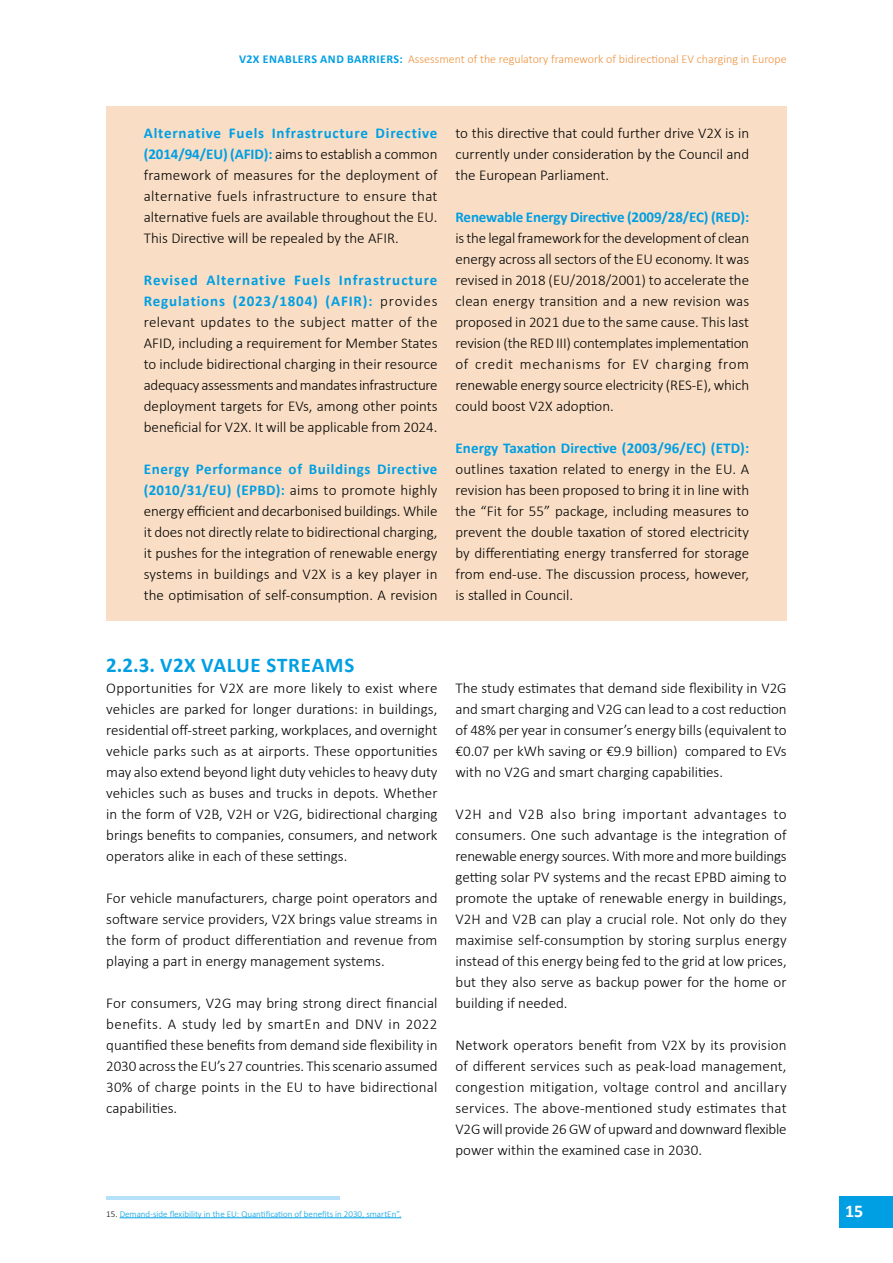
<style>
.page{position:relative;width:893px;height:1263px;background:#fff}
.page>*{position:absolute;margin:0;border:0;box-sizing:border-box;transform-origin:0 0}
.t1{font:700 21px "Calibri";letter-spacing:.035em;color:#009fe3}
.t2{font:700 18px "Calibri";color:#fff}
.t3{font:300 15px/21px "Calibri";color:#000;text-align:justify}
.t4{font:700 15px "Calibri";letter-spacing:-.01em;color:#009fe3}
.t5{font:700 15px "Calibri";letter-spacing:.01em;color:#009fe3}
.t6{font:300 12px "Calibri";color:#ee913d}
.t7{font:300 9px "Calibri";color:#009fe3}
.s1{font-weight:700;color:#009fe3}
.s2{color:#000}
</style>
<div class="page">
<div style="left:839px;top:1196px;width:54px;height:31px;background:#009fe3"></div>
<div style="left:106px;top:106px;width:681px;height:515px;background:#f9dec5"></div>
<hr style="left:106px;top:1196px;width:234px;height:4px;background:#b5e1fa">
<hr style="left:120px;top:1217px;width:281px;height:1px;background:#009fe3">
<p class="t6" style="left:239px;top:52px;width:549px"><span class="s1">V2X ENABLERS AND BARRIERS:</span> Assessment of the regulatory framework of bidirectional EV charging in Europe</p>
<p class="t3" style="left:144px;top:123px;width:295px"><span class="s1">Alternative Fuels Infrastructure Directive (2014/94/EU) (AFID):</span> aims to establish a common framework of measures for the deployment of alternative fuels infrastructure to ensure that alternative fuels are available throughout the EU.<br>This Directive will be repealed by the AFIR.</p>
<p class="t3" style="left:144px;top:270px;width:295px"><span class="s1">Revised Alternative Fuels Infrastructure Regulations (2023/1804) (AFIR):</span> provides relevant updates to the subject matter of the AFID, including a requirement for Member States to include bidirectional charging in their resource adequacy assessments and mandates infrastructure deployment targets for EVs, among other points beneficial for V2X. It will be applicable from 2024.</p>
<p class="t3" style="left:144px;top:459px;width:295px"><span class="s1">Energy Performance of Buildings Directive (2010/31/EU) (EPBD):</span> aims to promote highly energy efficient and decarbonised buildings. While it does not directly relate to bidirectional charging, it pushes for the integration of renewable energy systems in buildings and V2X is a key player in the optimisation of self-consumption. A revision</p>
<p class="t3" style="left:455px;top:123px;width:295px">to this directive that could further drive V2X is in currently under consideration by the Council and the European Parliament.</p>
<p class="t4" style="left:455px;top:207px;width:295px">Renewable Energy Directive (2009/28/EC) (RED):</p>
<p class="t3" style="left:455px;top:228px;width:295px">is the legal framework for the development of clean energy across all sectors of the EU economy. It was revised in 2018 (EU/2018/2001) to accelerate the clean energy transition and a new revision was proposed in 2021 due to the same cause. This last revision (the RED III) contemplates implementation of credit mechanisms for EV charging from renewable energy source electricity (RES-E), which could boost V2X adoption.</p>
<p class="t5" style="left:455px;top:438px;width:295px">Energy Taxation Directive (2003/96/EC) (ETD):</p>
<p class="t3" style="left:455px;top:459px;width:295px">outlines taxation related to energy in the EU. A revision has been proposed to bring it in line with the “Fit for 55” package, including measures to prevent the double taxation of stored electricity by differentiating energy transferred for storage from end-use. The discussion process, however, is stalled in Council.</p>
<h1 class="t1" style="left:106px;top:650px;width:250px">2.2.3. V2X VALUE STREAMS</h1>
<p class="t3" style="left:106px;top:678px;width:333px">Opportunities for V2X are more likely to exist where vehicles are parked for longer durations: in buildings, residential off-street parking, workplaces, and overnight vehicle parks such as at airports. These opportunities may also extend beyond light duty vehicles to heavy duty vehicles such as buses and trucks in depots. Whether in the form of V2B, V2H or V2G, bidirectional charging brings benefits to companies, consumers, and network operators alike in each of these settings.</p>
<p class="t3" style="left:106px;top:888px;width:333px">For vehicle manufacturers, charge point operators and software service providers, V2X brings value streams in the form of product differentiation and revenue from playing a part in energy management systems.</p>
<p class="t3" style="left:106px;top:993px;width:333px">For consumers, V2G may bring strong direct financial benefits. A study led by smartEn and DNV in 2022 quantified these benefits from demand side flexibility in 2030 across the EU’s 27 countries. This scenario assumed 30% of charge points in the EU to have bidirectional capabilities.</p>
<p class="t3" style="left:455px;top:678px;width:333px">The study estimates that demand side flexibility in V2G and smart charging and V2G can lead to a cost reduction of 48% per year in consumer’s energy bills (equivalent to €0.07 per kWh saving or €9.9 billion) compared to EVs with no V2G and smart charging capabilities.</p>
<p class="t3" style="left:455px;top:804px;width:333px">V2H and V2B also bring important advantages to consumers. One such advantage is the integration of renewable energy sources. With more and more buildings getting solar PV systems and the recast EPBD aiming to promote the uptake of renewable energy in buildings, V2H and V2B can play a crucial role. Not only do they maximise self-consumption by storing surplus energy instead of this energy being fed to the grid at low prices, but they also serve as backup power for the home or building if needed.</p>
<p class="t3" style="left:455px;top:1035px;width:333px">Network operators benefit from V2X by its provision of different services such as peak-load management, congestion mitigation, voltage control and ancillary services. The above-mentioned study estimates that V2G will provide 26 GW of upward and downward flexible power within the examined case in 2030.</p>
<p class="t7" style="left:106px;top:1208px;width:297px"><span class="s2">15.</span> Demand-side flexibility in the EU: Quantification of benefits in 2030, smartEn”.</p>
<p class="t2" style="left:845px;top:1198px;width:20px">15</p>
</div>
